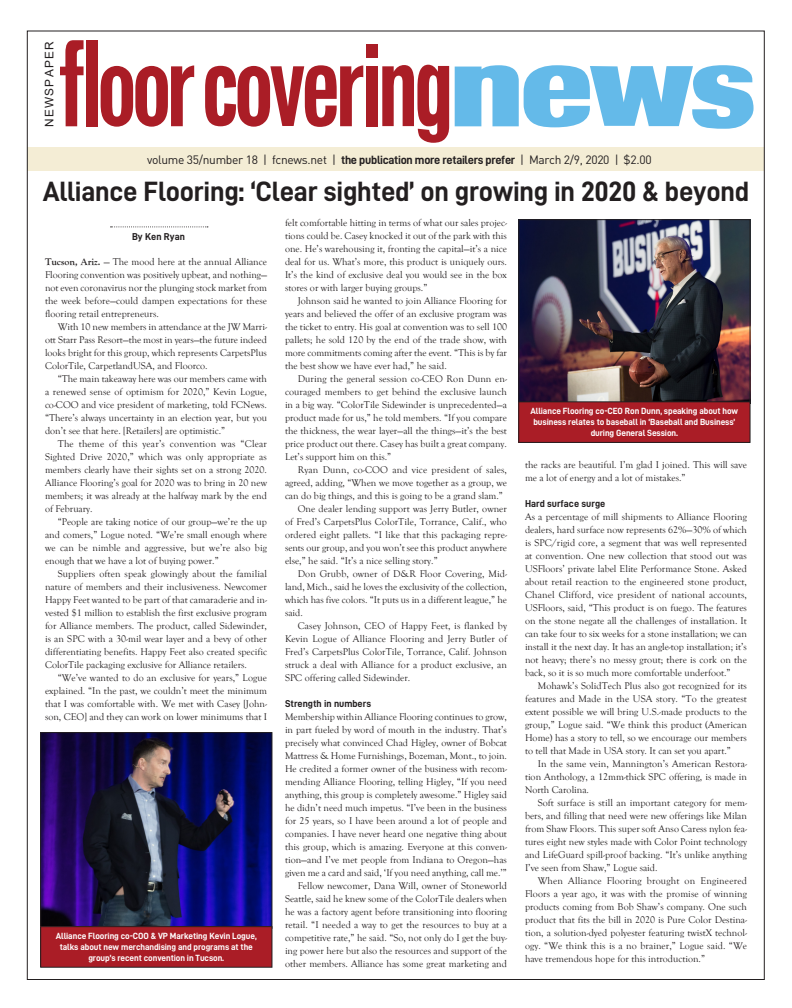
<style>
.page{position:relative;width:792px;height:1008px;background:#fff}
.page>*{position:absolute;margin:0;border:0;box-sizing:border-box;transform-origin:0 0}
.t1{font:28px "D DIN Bold";letter-spacing:-.01em;color:#231f20}
.t2{font:12px "DINOT";letter-spacing:-.025em;color:#231f20}
.t3{font:11.8px "Arial";letter-spacing:.105em;color:#231f20}
.t4{font:10px/13px "Goudy Old Style T";color:#231f20;text-align:justify}
.t5{font:10px "D DIN Bold";color:#231f20}
.t6{font:9px/10.8px "D DIN Bold";letter-spacing:-.01em;color:#fff;text-align:center}
.s1{font-family:"D DIN Bold"}
.s2{font-weight:700}
</style>
<div class="page">
<div style="left:27px;top:147px;width:737px;height:24px;background:#f4edd5"></div>
<svg style="left:111px;top:226px;width:97px;height:1px"></svg>
<svg style="left:60px;top:40px;width:24px;height:86px"></svg>
<div style="left:86px;top:40px;width:11px;height:86px;background:#aa1d26"></div>
<svg style="left:101px;top:65px;width:93px;height:62px"></svg>
<div style="left:366px;top:44px;width:12px;height:13px;background:#aa1d26"></div>
<div style="left:366px;top:66px;width:12px;height:61px;background:#aa1d26"></div>
<svg style="left:205px;top:65px;width:158px;height:62px"></svg>
<svg style="left:382px;top:65px;width:67px;height:78px"></svg>
<svg style="left:455px;top:65px;width:299px;height:64px"></svg>
<img style="left:520px;top:221px;width:228px;height:180px">
<div style="left:518px;top:219px;width:232px;height:185px;border:1px solid #231f20"></div>
<div style="left:519px;top:402px;width:231px;height:40px;background:#aa1d26"></div>
<div style="left:518px;top:401px;width:232px;height:42px;border:1px solid #231f20"></div>
<img style="left:42px;top:734px;width:228px;height:192px">
<div style="left:40px;top:732px;width:232px;height:197px;border:1px solid #231f20"></div>
<div style="left:41px;top:927px;width:231px;height:40px;background:#aa1d26"></div>
<div style="left:40px;top:926px;width:232px;height:42px;border:1px solid #231f20"></div>
<p class="t3" style="left:41px;top:127px;width:87px;rotate:-90deg">NEWSPAPER</p>
<p class="t2" style="left:147px;top:152px;width:506px">volume 35/number 18 | fcnews.net | <span class="s1">the publication more retailers prefer</span> | March 2/9, 2020 | $2.00</p>
<p class="t1" style="left:43px;top:176px;width:708px">Alliance Flooring: ‘Clear sighted’ on growing in 2020 &amp; beyond</p>
<p class="t5" style="left:132px;top:231px;width:54px">By Ken Ryan</p>
<p class="t4" style="left:45px;top:256px;width:223px"><span class="s2">Tucson, Ariz.</span> — The mood here at the annual Alliance Flooring convention was positively upbeat, and nothing— not even coronavirus nor the plunging stock market from the week before—could dampen expectations for these flooring retail entrepreneurs.</p>
<p class="t4" style="left:45px;top:321px;width:224px;text-indent:13px">With 10 new members in attendance at the JW Marri&shy;ott Starr Pass Resort—the most in years—the future indeed looks bright for this group, which represents CarpetsPlus ColorTile, CarpetlandUSA, and Floorco.</p>
<p class="t4" style="left:45px;top:373px;width:224px;text-indent:13px">“The main takeaway here was our members came with a renewed sense of optimism for 2020,” Kevin Logue, co-COO and vice president of marketing, told FCNews. “There’s always uncertainty in an election year, but you don’t see that here. [Retailers] are optimistic.”</p>
<p class="t4" style="left:45px;top:438px;width:224px;text-indent:13px">The theme of this year’s convention was “Clear Sighted Drive 2020,” which was only appropriate as members clearly have their sights set on a strong 2020.<br>Alliance Flooring’s goal for 2020 was to bring in 20 new members; it was already at the halfway mark by the end of February.</p>
<p class="t4" style="left:45px;top:516px;width:224px;text-indent:13px">“People are taking notice of our group—we’re the up and comers,” Logue noted. “We’re small enough where we can be nimble and aggressive, but we’re also big enough that we have a lot of buying power.”</p>
<p class="t4" style="left:45px;top:568px;width:224px;text-indent:13px">Suppliers often speak glowingly about the familial nature of members and their inclusiveness. Newcomer Happy Feet wanted to be part of that camaraderie and in&shy;vested $1 million to establish the first exclusive program for Alliance members. The product, called Sidewinder, is an SPC with a 30-mil wear layer and a bevy of other differentiating benefits. Happy Feet also created specific ColorTile packaging exclusive for Alliance retailers.</p>
<p class="t4" style="left:45px;top:672px;width:224px;text-indent:13px">“We’ve wanted to do an exclusive for years,” Logue explained. “In the past, we couldn’t meet the minimum that I was comfortable with. We met with Casey [John&shy;son, CEO] and they can work on lower minimums that I</p>
<p class="t6" style="left:56px;top:930px;width:202px">Alliance Flooring co-COO &amp; VP Marketing Kevin Logue,</p>
<p class="t6" style="left:60px;top:941px;width:195px">talks about new merchandising and programs at the group’s recent convention in Tucson.</p>
<p class="t4" style="left:285px;top:217px;width:224px">felt comfortable hitting in terms of what our sales projec&shy;tions could be. Casey knocked it out of the park with this one. He’s warehousing it, fronting the capital—it’s a nice deal for us. What’s more, this product is uniquely ours.<br>It’s the kind of exclusive deal you would see in the box stores or with larger buying groups.”</p>
<p class="t4" style="left:285px;top:295px;width:224px;text-indent:13px">Johnson said he wanted to join Alliance Flooring for years and believed the offer of an exclusive program was the ticket to entry. His goal at convention was to sell 100 pallets; he sold 120 by the end of the trade show, with more commitments coming after the event. “This is by far the best show we have ever had,” he said.</p>
<p class="t4" style="left:285px;top:373px;width:224px;text-indent:13px">During the general session co-CEO Ron Dunn en&shy;couraged members to get behind the exclusive launch in a big way. “ColorTile Sidewinder is unprecedented—a product made for us,” he told members. “If you compare the thickness, the wear layer—all the things—it’s the best price product out there. Casey has built a great company.<br>Let’s support him on this.”</p>
<p class="t4" style="left:285px;top:464px;width:224px;text-indent:13px">Ryan Dunn, co-COO and vice president of sales, agreed, adding, “When we move together as a group, we can do big things, and this is going to be a grand slam.”</p>
<p class="t4" style="left:285px;top:503px;width:224px;text-indent:13px">One dealer lending support was Jerry Butler, owner of Fred’s CarpetsPlus ColorTile, Torrance, Calif., who ordered eight pallets. “I like that this packaging repre&shy;sents our group, and you won’t see this product anywhere else,” he said. “It’s a nice selling story.”</p>
<p class="t4" style="left:285px;top:568px;width:224px;text-indent:13px">Don Grubb, owner of D&amp;R Floor Covering, Mid&shy;land, Mich., said he loves the exclusivity of the collection, which has five colors. “It puts us in a different league,” he said.</p>
<p class="t4" style="left:285px;top:620px;width:224px;text-indent:13px">Casey Johnson, CEO of Happy Feet, is flanked by Kevin Logue of Alliance Flooring and Jerry Butler of Fred’s CarpetsPlus ColorTile, Torrance, Calif. Johnson struck a deal with Alliance for a product exclusive, an SPC offering called Sidewinder.</p>
<p class="t5" style="left:285px;top:698px;width:88px">Strength in numbers</p>
<p class="t4" style="left:285px;top:711px;width:224px">Membership within Alliance Flooring continues to grow, in part fueled by word of mouth in the industry. That’s precisely what convinced Chad Higley, owner of Bobcat Mattress &amp; Home Furnishings, Bozeman, Mont., to join.<br>He credited a former owner of the business with recom&shy;mending Alliance Flooring, telling Higley, “If you need anything, this group is completely awesome.” Higley said he didn’t need much impetus. “I’ve been in the business for 25 years, so I have been around a lot of people and companies. I have never heard one negative thing about this group, which is amazing. Everyone at this conven&shy;tion—and I’ve met people from Indiana to Oregon—has given me a card and said, ‘If you need anything, call me.’”</p>
<p class="t4" style="left:285px;top:880px;width:224px;text-indent:13px">Fellow newcomer, Dana Will, owner of Stoneworld Seattle, said he knew some of the ColorTile dealers when he was a factory agent before transitioning into flooring retail. “I needed a way to get the resources to buy at a competitive rate,” he said. “So, not only do I get the buy&shy;ing power here but also the resources and support of the other members. Alliance has some great marketing and</p>
<p class="t6" style="left:531px;top:405px;width:209px">Alliance Flooring co-CEO Ron Dunn, speaking about how business relates to baseball in ‘Baseball and Business’</p>
<p class="t6" style="left:591px;top:427px;width:89px">during General Session.</p>
<p class="t4" style="left:525px;top:458px;width:223px">the racks are beautiful. I’m glad I joined. This will save me a lot of energy and a lot of mistakes.”</p>
<p class="t5" style="left:525px;top:498px;width:82px">Hard surface surge</p>
<p class="t4" style="left:525px;top:510px;width:224px">As a percentage of mill shipments to Alliance Flooring dealers, hard surface now represents 62%—30% of which is SPC/rigid core, a segment that was well represented at convention. One new collection that stood out was USFloors’ private label Elite Performance Stone. Asked about retail reaction to the engineered stone product, Chanel Clifford, vice president of national accounts, USFloors, said, “This product is on fuego. The features on the stone negate all the challenges of installation. It can take four to six weeks for a stone installation; we can install it the next day. It has an angle-top installation; it’s not heavy; there’s no messy grout; there is cork on the back, so it is so much more comfortable underfoot.”</p>
<p class="t4" style="left:525px;top:679px;width:224px;text-indent:13px">Mohawk’s SolidTech Plus also got recognized for its features and Made in the USA story. “To the greatest extent possible we will bring U.S.-made products to the group,” Logue said. “We think this product (American Home) has a story to tell, so we encourage our members to tell that Made in USA story. It can set you apart.”</p>
<p class="t4" style="left:525px;top:757px;width:224px;text-indent:13px">In the same vein, Mannington’s American Restora&shy;tion Anthology, a 12mm-thick SPC offering, is made in North Carolina.</p>
<p class="t4" style="left:525px;top:796px;width:224px;text-indent:13px">Soft surface is still an important category for mem&shy;bers, and filling that need were new offerings like Milan from Shaw Floors. This super soft Anso Caress nylon fea&shy;tures eight new styles made with Color Point technology and LifeGuard spill-proof backing. “It’s unlike anything I’ve seen from Shaw,” Logue said.</p>
<p class="t4" style="left:525px;top:874px;width:224px;text-indent:13px">When Alliance Flooring brought on Engineered Floors a year ago, it was with the promise of winning products coming from Bob Shaw’s company. One such product that fits the bill in 2020 is Pure Color Destina&shy;tion, a solution-dyed polyester featuring twistX technol&shy;ogy. “We think this is a no brainer,” Logue said. “We have tremendous hope for this introduction.”</p>
</div>
